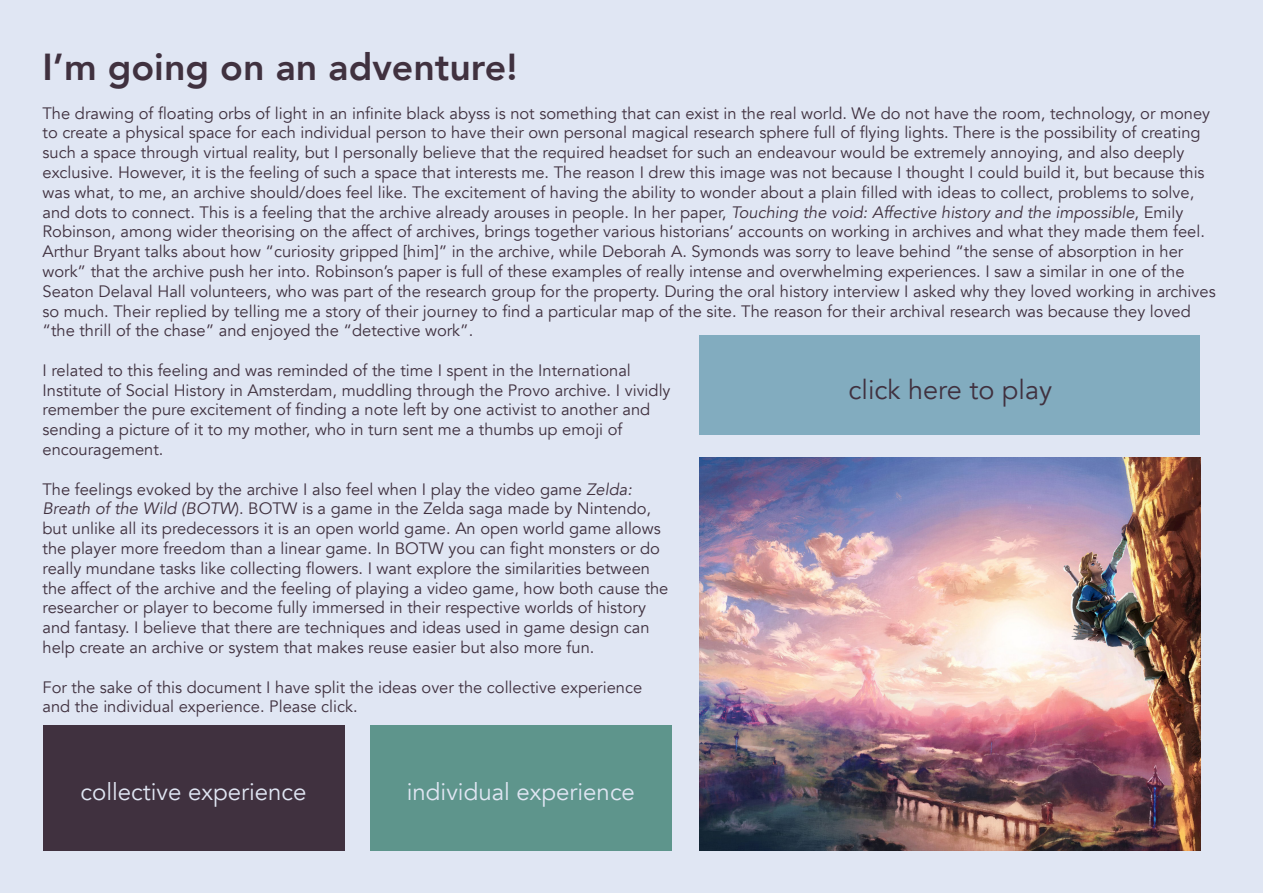
<style>
.page{position:relative;width:1263px;height:893px;background:#e0e6f3}
.page>*{position:absolute;margin:0;border:0;box-sizing:border-box;transform-origin:0 0}
.t1{font:800 37.5px "Avenir";color:#40313f}
.t2{font:27px "Avenir";color:#40313f}
.t3{font:24px "Avenir";color:#e0e6f3}
.t4{font:16.5px/19.8px "Avenir";color:#40313f}
.s1{font-style:italic}
</style>
<div class="page">
<div style="left:699px;top:335px;width:501px;height:100px;background:#82acbf"></div>
<img style="left:699px;top:457px;width:501px;height:393px">
<div style="left:43px;top:725px;width:301px;height:125px;background:#40313f"></div>
<div style="left:370px;top:725px;width:302px;height:125px;background:#5e958c"></div>
<p class="t1" style="left:43px;top:38px;width:476px">I’m going on an adventure!</p>
<p class="t4" style="left:43px;top:103px;width:1175px">The drawing of floating orbs of light in an infinite black abyss is not something that can exist in the real world. We do not have the room, technology, or money to create a physical space for each individual person to have their own personal magical research sphere full of flying lights. There is the possibility of creating such a space through virtual reality, but I personally believe that the required headset for such an endeavour would be extremely annoying, and also deeply exclusive. However, it is the feeling of such a space that interests me. The reason I drew this image was not because I thought I could build it, but because this was what, to me, an archive should/does feel like. The excitement of having the ability to wonder about a plain filled with ideas to collect, problems to solve, and dots to connect. This is a feeling that the archive already arouses in people. In her paper, <span class="s1">Touching the void: Affective history and the impossible</span>, Emily Robinson, among wider theorising on the affect of archives, brings together various historians’ accounts on working in archives and what they made them feel.<br>Arthur Bryant talks about how “curiosity gripped [him]” in the archive, while Deborah A. Symonds was sorry to leave behind “the sense of absorption in her work” that the archive push her into. Robinson’s paper is full of these examples of really intense and overwhelming experiences. I saw a similar in one of the Seaton Delaval Hall volunteers, who was part of the research group for the property. During the oral history interview I asked why they loved working in archives so much. Their replied by telling me a story of their journey to find a particular map of the site. The reason for their archival research was because they loved “the thrill of the chase” and enjoyed the “detective work”.</p>
<p class="t2" style="left:848px;top:373px;width:205px">click here to play</p>
<p class="t4" style="left:43px;top:361px;width:630px">I related to this feeling and was reminded of the time I spent in the International Institute of Social History in Amsterdam, muddling through the Provo archive. I vividly remember the pure excitement of finding a note left by one activist to another and sending a picture of it to my mother, who in turn sent me a thumbs up emoji of encouragement.</p>
<p class="t4" style="left:43px;top:479px;width:627px">The feelings evoked by the archive I also feel when I play the video game <span class="s1">Zelda:<br>Breath of the Wild (BOTW</span>). BOTW is a game in the Zelda saga made by Nintendo, but unlike all its predecessors it is an open world game. An open world game allows the player more freedom than a linear game. In BOTW you can fight monsters or do really mundane tasks like collecting flowers. I want explore the similarities between the affect of the archive and the feeling of playing a video game, how both cause the researcher or player to become fully immersed in their respective worlds of history and fantasy. I believe that there are techniques and ideas used in game design can help create an archive or system that makes reuse easier but also more fun.</p>
<p class="t4" style="left:43px;top:677px;width:601px">For the sake of this document I have split the ideas over the collective experience and the individual experience. Please click.</p>
<p class="t3" style="left:81px;top:777px;width:227px">collective experience</p>
<p class="t3" style="left:407px;top:777px;width:229px">individual experience</p>
</div>
